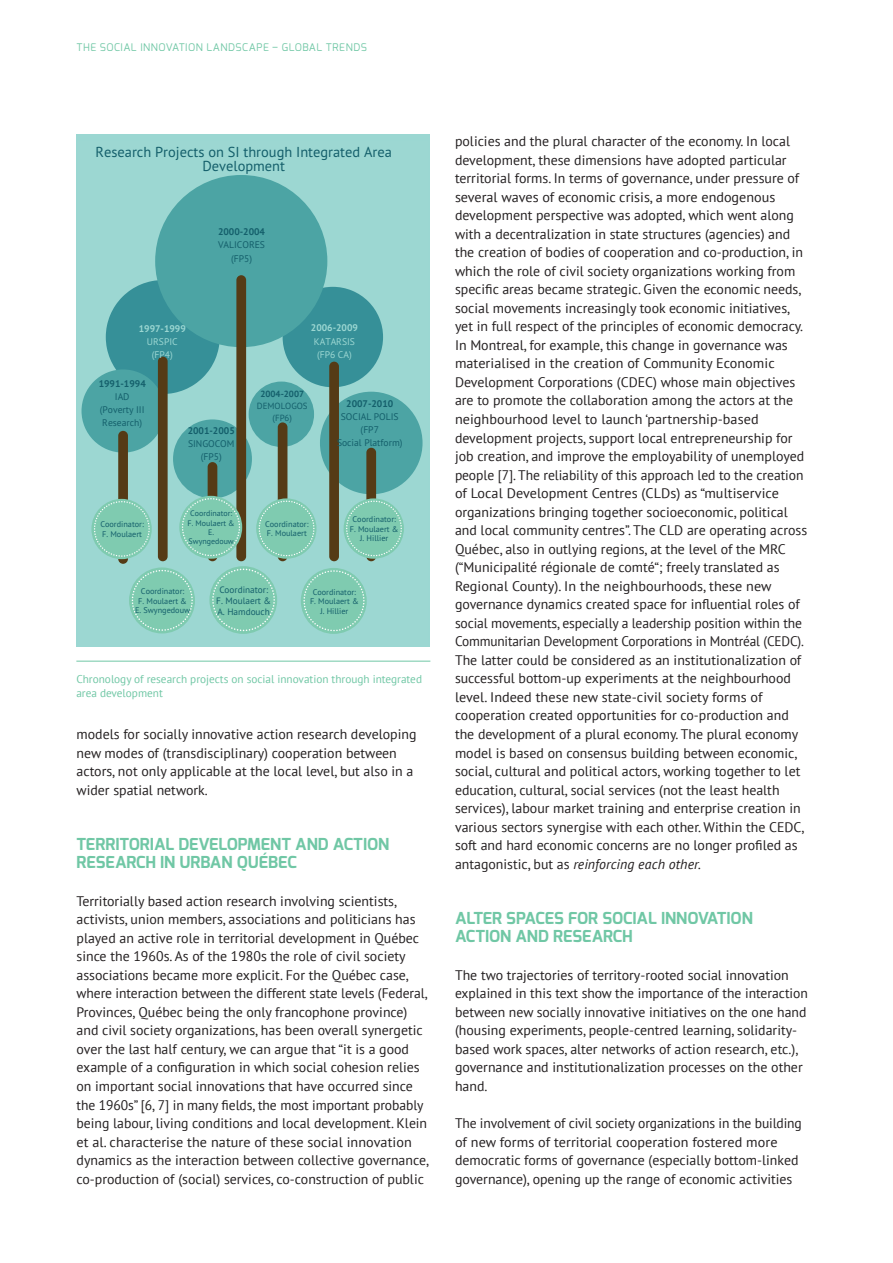
<style>
.page{position:relative;width:893px;height:1263px;background:#fff}
.page>*{position:absolute;margin:0;border:0;box-sizing:border-box;transform-origin:0 0}
.t1{font:700 16.5px/18px "Exo";color:#70c7a5}
.t2{font:14.4px/14.4px "PT Sans";color:#145f6b;text-align:center}
.t3{font:13.8px/18.5px "PT Sans";color:#231f20}
.t4{font:11.25px/14.7px "PT Sans";color:#70c7a5}
.t5{font:10.5px "Exo";letter-spacing:.05em;color:#70c7a5}
.t6{font:9.6px/13px "PT Sans";color:#145f6b;text-align:center}
.t7{font:700 9.6px "PT Sans";color:#145f6b}
.t8{font:9.6px/13px "PT Sans";color:#9cd7d2;text-align:center}
.t9{font:700 9.6px "PT Sans";color:#9cd7d2}
.t10{font:9.3px/10.9px "PT Sans";color:#145f6b;text-align:center}
.t11{font:9px/12.3px "PT Sans";color:#145f6b;text-align:center}
.t12{font:700 9px "PT Sans";color:#145f6b}
.t13{font:8.25px/9.6px "PT Sans";color:#145f6b;text-align:center}
.t14{font:7.95px/9.1px "PT Sans";color:#145f6b;text-align:center}
.s1{font-style:italic}
</style>
<div class="page">
<div style="left:76px;top:134px;width:353px;height:512px;background:#9bd7d2"></div>
<img style="left:81px;top:175px;width:296px;height:459px">
<div style="left:173px;top:419px;width:79px;height:79px;background:#4ca4a4;border-radius:50%"></div>
<div style="left:249px;top:382px;width:65px;height:65px;background:#4ca4a4;border-radius:50%"></div>
<svg style="left:283px;top:287px;width:140px;height:207px"></svg>
<svg style="left:82px;top:280px;width:138px;height:173px"></svg>
<div style="left:155px;top:175px;width:172px;height:172px;background:#4ca4a4;border-radius:50%"></div>
<div style="left:236px;top:275px;width:10px;height:286px;background:#553b16;border-radius:5px"></div>
<div style="left:278px;top:422px;width:9px;height:139px;background:#553b16;border-radius:5px"></div>
<div style="left:208px;top:462px;width:9px;height:99px;background:#553b16;border-radius:5px"></div>
<div style="left:366px;top:448px;width:10px;height:113px;background:#553b16;border-radius:5px"></div>
<div style="left:329px;top:362px;width:10px;height:199px;background:#553b16;border-radius:5px"></div>
<div style="left:158px;top:357px;width:10px;height:204px;background:#553b16;border-radius:5px"></div>
<div style="left:118px;top:431px;width:10px;height:133px;background:#553b16;border-radius:5px"></div>
<div style="left:91px;top:499px;width:61px;height:60px;background:#7fcbb0;border-radius:50%"></div>
<svg style="left:94px;top:501px;width:56px;height:56px"></svg>
<div style="left:129px;top:567px;width:66px;height:66px;background:#7fcbb0;border-radius:50%"></div>
<svg style="left:132px;top:570px;width:61px;height:61px"></svg>
<div style="left:179px;top:496px;width:63px;height:63px;background:#7fcbb0;border-radius:50%"></div>
<svg style="left:182px;top:498px;width:58px;height:58px"></svg>
<div style="left:209px;top:566px;width:68px;height:68px;background:#7fcbb0;border-radius:50%"></div>
<svg style="left:212px;top:568px;width:63px;height:63px"></svg>
<svg style="left:344px;top:498px;width:60px;height:61px"></svg>
<svg style="left:346px;top:500px;width:56px;height:56px"></svg>
<div style="left:301px;top:568px;width:66px;height:66px;background:#7fcbb0;border-radius:50%"></div>
<svg style="left:303px;top:570px;width:62px;height:61px"></svg>
<svg style="left:256px;top:498px;width:60px;height:61px"></svg>
<svg style="left:259px;top:500px;width:56px;height:56px"></svg>
<hr style="left:76px;top:661px;width:354px;height:1px;background:#70c7a5">
<p class="t5" style="left:77px;top:40px;width:292px">THE SOCIAL INNOVATION LANDSCAPE – GLOBAL TRENDS</p>
<p class="t2" style="left:96px;top:145px;width:298px">Research Projects on SI through Integrated Area<br>Development</p>
<p class="t7" style="left:218px;top:227px;width:49px">2000-2004</p>
<p class="t6" style="left:218px;top:239px;width:48px">VALICORES (FP5)</p>
<p class="t9" style="left:139px;top:324px;width:49px">1997-1999</p>
<p class="t8" style="left:147px;top:335px;width:32px">URSPIC (FP4)</p>
<p class="t7" style="left:99px;top:378px;width:49px">1991-1994</p>
<p class="t6" style="left:100px;top:390px;width:46px">IAD (Poverty III<br>Research)</p>
<p class="t13" style="left:100px;top:520px;width:45px;text-align:left">Coordinator:<br>F. Moulaert</p>
<p class="t7" style="left:188px;top:426px;width:49px">2001-2005</p>
<p class="t6" style="left:188px;top:438px;width:48px">SINGOCOM (FP5)</p>
<p class="t14" style="left:188px;top:509px;width:49px">Coordinator:<br>F. Moulaert &amp;<br>E.<br>Swyngedouw</p>
<p class="t9" style="left:311px;top:323px;width:49px">2006-2009</p>
<p class="t8" style="left:314px;top:335px;width:43px">KATARSIS (FP6 CA)</p>
<p class="t7" style="left:346px;top:398px;width:49px">2007-2010</p>
<p class="t6" style="left:337px;top:410px;width:67px">SOCIAL POLIS (FP7<br>Social Platform)</p>
<p class="t12" style="left:260px;top:389px;width:45px">2004-2007</p>
<p class="t11" style="left:257px;top:400px;width:52px">DEMOLOGOS (FP6)</p>
<p class="t13" style="left:265px;top:519px;width:45px;text-align:left">Coordinator:<br>F. Moulaert</p>
<p class="t13" style="left:350px;top:515px;width:50px">Coordinator:<br>F. Moulaert &amp;<br>J. Hillier</p>
<p class="t13" style="left:135px;top:587px;width:57px">Coordinator:<br>F. Moulaert &amp;<br>E. Swyngedouw</p>
<p class="t10" style="left:216px;top:584px;width:56px">Coordinator:<br>F. Moulaert &amp;<br>A. Hamdouch</p>
<p class="t13" style="left:310px;top:587px;width:50px">Coordinator:<br>F. Moulaert &amp;<br>J. Hillier</p>
<p class="t4" style="left:76px;top:671px;width:347px">Chronology of research projects on social innovation through integrated area development</p>
<p class="t3" style="left:77px;top:724px;width:341px">models for socially innovative action research developing new modes of (transdisciplinary) cooperation between actors, not only applicable at the local level, but also in a wider spatial network.</p>
<p class="t1" style="left:77px;top:835px;width:314px">TERRITORIAL DEVELOPMENT AND ACTION<br>RESEARCH IN URBAN QUÉBEC</p>
<p class="t3" style="left:77px;top:891px;width:354px">Territorially based action research involving scientists, activists, union members, associations and politicians has played an active role in territorial development in Québec since the 1960s. As of the 1980s the role of civil society associations became more explicit. For the Québec case, where interaction between the different state levels (Federal, Provinces, Québec being the only francophone province) and civil society organizations, has been overall synergetic over the last half century, we can argue that “it is a good example of a configuration in which social cohesion relies on important social innovations that have occurred since the 1960s” [6, 7] in many fields, the most important probably being labour, living conditions and local development. Klein et al. characterise the nature of these social innovation dynamics as the interaction between collective governance, co-production of (social) services, co-construction of public</p>
<p class="t3" style="left:455px;top:132px;width:354px">policies and the plural character of the economy. In local development, these dimensions have adopted particular territorial forms. In terms of governance, under pressure of several waves of economic crisis, a more endogenous development perspective was adopted, which went along with a decentralization in state structures (agencies) and the creation of bodies of cooperation and co-production, in which the role of civil society organizations working from specific areas became strategic. Given the economic needs, social movements increasingly took economic initiatives, yet in full respect of the principles of economic democracy.<br>In Montreal, for example, this change in governance was materialised in the creation of Community Economic Development Corporations (CDEC) whose main objectives are to promote the collaboration among the actors at the neighbourhood level to launch ‘partnership-based development projects, support local entrepreneurship for job creation, and improve the employability of unemployed people [7]. The reliability of this approach led to the creation of Local Development Centres (CLDs) as “multiservice organizations bringing together socioeconomic, political and local community centres”. The CLD are operating across Québec, also in outlying regions, at the level of the MRC (“Municipalité régionale de comté“; freely translated as Regional County). In the neighbourhoods, these new governance dynamics created space for influential roles of social movements, especially a leadership position within the Communitarian Development Corporations in Montréal (CEDC).<br>The latter could be considered as an institutionalization of successful bottom-up experiments at the neighbourhood level. Indeed these new state-civil society forms of cooperation created opportunities for co-production and the development of a plural economy. The plural economy model is based on consensus building between economic, social, cultural and political actors, working together to let education, cultural, social services (not the least health services), labour market training and enterprise creation in various sectors synergise with each other. Within the CEDC, soft and hard economic concerns are no longer profiled as antagonistic, but as <span class="s1">reinforcing each other.</span></p>
<p class="t1" style="left:455px;top:909px;width:299px">ALTER SPACES FOR SOCIAL INNOVATION<br>ACTION AND RESEARCH</p>
<p class="t3" style="left:455px;top:965px;width:354px">The two trajectories of territory-rooted social innovation explained in this text show the importance of the interaction between new socially innovative initiatives on the one hand (housing experiments, people-centred learning, solidarity&shy;based work spaces, alter networks of action research, etc.), governance and institutionalization processes on the other hand.</p>
<p class="t3" style="left:455px;top:1114px;width:348px">The involvement of civil society organizations in the building of new forms of territorial cooperation fostered more democratic forms of governance (especially bottom-linked governance), opening up the range of economic activities</p>
</div>
